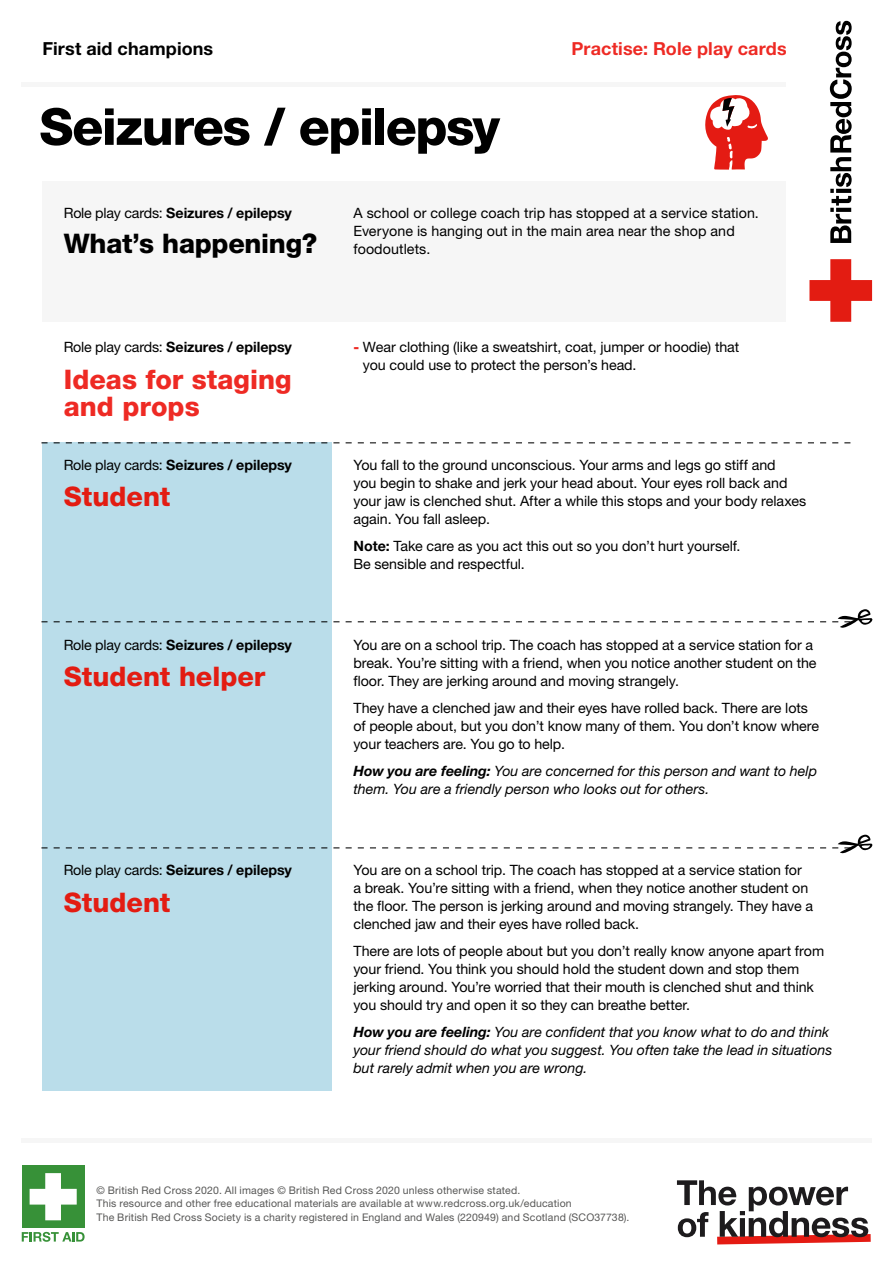
<style>
.page{position:relative;width:893px;height:1263px;background:#fff}
.page>*{position:absolute;margin:0;border:0;box-sizing:border-box;transform-origin:0 0}
.t1{font:800 51px "Helvetica Neue LT Pro";letter-spacing:-.03em;color:#000}
.t2{font:800 27px "Helvetica Neue LT Pro";color:#e31c12}
.t3{font:800 27px/27px "Helvetica Neue LT Pro";color:#ee2a24}
.t4{font:800 27px "Helvetica Neue LT Pro";letter-spacing:-.01em;color:#000}
.t5{font:700 18px "Helvetica Neue LT Pro";letter-spacing:.005em;color:#ee2a24}
.t6{font:700 18px "Helvetica Neue LT Pro";letter-spacing:.005em;color:#000}
.t7{font:14.25px/18px "Helvetica Neue LT Pro";letter-spacing:-.005em;color:#000}
.t8{font:italic 14.25px/18px "Helvetica Neue LT Pro";color:#000}
.t9{font:700 14.25px "Helvetica Neue LT Pro";letter-spacing:-.005em;color:#000}
.t10{font:10.5px/13.5px "Helvetica Neue LT Pro";letter-spacing:.02em;color:#575756}
.s1{font-weight:400}
.s2{font-weight:800;color:#ee2a24}
.s3{font-weight:700}
</style>
<div class="page">
<div style="left:43px;top:181px;width:744px;height:141px;background:#f6f6f6"></div>
<hr style="left:21px;top:1138px;width:851px;height:4px;background:#f6f6f6">
<svg style="left:677px;top:1180px;width:194px;height:64px"></svg>
<div style="left:22px;top:1165px;width:63px;height:63px;background:#379138"></div>
<svg style="left:30px;top:1173px;width:47px;height:47px"></svg>
<svg style="left:22px;top:1232px;width:63px;height:10px"></svg>
<hr style="left:21px;top:82px;width:766px;height:4px;background:#f6f6f6">
<svg style="left:705px;top:95px;width:63px;height:75px"></svg>
<svg style="left:809px;top:259px;width:63px;height:63px"></svg>
<svg style="left:830px;top:21px;width:22px;height:222px"></svg>
<div style="left:43px;top:442px;width:289px;height:648px;background:#baddea"></div>
<svg style="left:41px;top:442px;width:809px;height:1px"></svg>
<svg style="left:41px;top:835px;width:831px;height:18px"></svg>
<svg style="left:41px;top:609px;width:831px;height:19px"></svg>
<p class="t6" style="left:43px;top:38px;width:172px">First aid champions</p>
<h1 class="t1" style="left:39px;top:96px;width:462px">Seizures / epilepsy</h1>
<p class="t5" style="left:572px;top:38px;width:217px">Practise: Role play cards</p>
<p class="t9" style="left:64px;top:204px;width:230px"><span class="s1">Role play cards:</span> Seizures / epilepsy</p>
<h2 class="t4" style="left:64px;top:228px;width:255px">What’s happening?</h2>
<p class="t9" style="left:64px;top:338px;width:230px"><span class="s1">Role play cards:</span> Seizures / epilepsy</p>
<h2 class="t3" style="left:64px;top:365px;width:229px">Ideas for staging and props</h2>
<p class="t9" style="left:64px;top:456px;width:230px"><span class="s1">Role play cards:</span> Seizures / epilepsy</p>
<h2 class="t2" style="left:64px;top:481px;width:108px">Student</h2>
<p class="t9" style="left:64px;top:636px;width:230px"><span class="s1">Role play cards:</span> Seizures / epilepsy</p>
<h2 class="t2" style="left:64px;top:660px;width:203px">Student helper</h2>
<p class="t9" style="left:64px;top:861px;width:230px"><span class="s1">Role play cards:</span> Seizures / epilepsy</p>
<h2 class="t2" style="left:64px;top:886px;width:108px">Student</h2>
<p class="t7" style="left:353px;top:204px;width:407px">A school or college coach trip has stopped at a service station.<br>Everyone is hanging out in the main area near the shop and foodoutlets.</p>
<p class="t7" style="left:363px;top:338px;width:378px;text-indent:-9px"><span class="s2">-</span> Wear clothing (like a sweatshirt, coat, jumper or hoodie) that you could use to protect the person’s head.</p>
<p class="t7" style="left:353px;top:455px;width:454px">You fall to the ground unconscious. Your arms and legs go stiff and<br>you begin to shake and jerk your head about. Your eyes roll back and your jaw is clenched shut. After a while this stops and your body relaxes again. You fall asleep.</p>
<p class="t7" style="left:353px;top:536px;width:389px"><span class="s3">Note:</span> Take care as you act this out so you don’t hurt yourself.<br>Be sensible and respectful.</p>
<p class="t7" style="left:353px;top:635px;width:465px">You are on a school trip. The coach has stopped at a service station for a break. You’re sitting with a friend, when you notice another student on the floor. They are jerking around and moving strangely.</p>
<p class="t7" style="left:353px;top:698px;width:467px">They have a clenched jaw and their eyes have rolled back. There are lots of people about, but you don’t know many of them. You don’t know where your teachers are. You go to help.</p>
<p class="t8" style="left:353px;top:761px;width:465px"><span class="s3">How you are feeling:</span> You are concerned for this person and want to help them. You are a friendly person who looks out for others.</p>
<p class="t7" style="left:353px;top:861px;width:461px">You are on a school trip. The coach has stopped at a service station for<br>a break. You’re sitting with a friend, when they notice another student on the floor. The person is jerking around and moving strangely. They have a clenched jaw and their eyes have rolled back.</p>
<p class="t7" style="left:353px;top:942px;width:472px">There are lots of people about but you don’t really know anyone apart from your friend. You think you should hold the student down and stop them jerking around. You’re worried that their mouth is clenched shut and think you should try and open it so they can breathe better.</p>
<p class="t8" style="left:353px;top:1023px;width:480px"><span class="s3">How you are feeling:</span> You are confident that you know what to do and think your friend should do what you suggest. You often take the lead in situations but rarely admit when you are wrong.</p>
<p class="t10" style="left:96px;top:1183px;width:535px">© British Red Cross 2020. All images © British Red Cross 2020 unless otherwise stated.<br>This resource and other free educational materials are available at www.redcross.org.uk/education<br>The British Red Cross Society is a charity registered in England and Wales (220949) and Scotland (SCO37738).</p>
</div>
